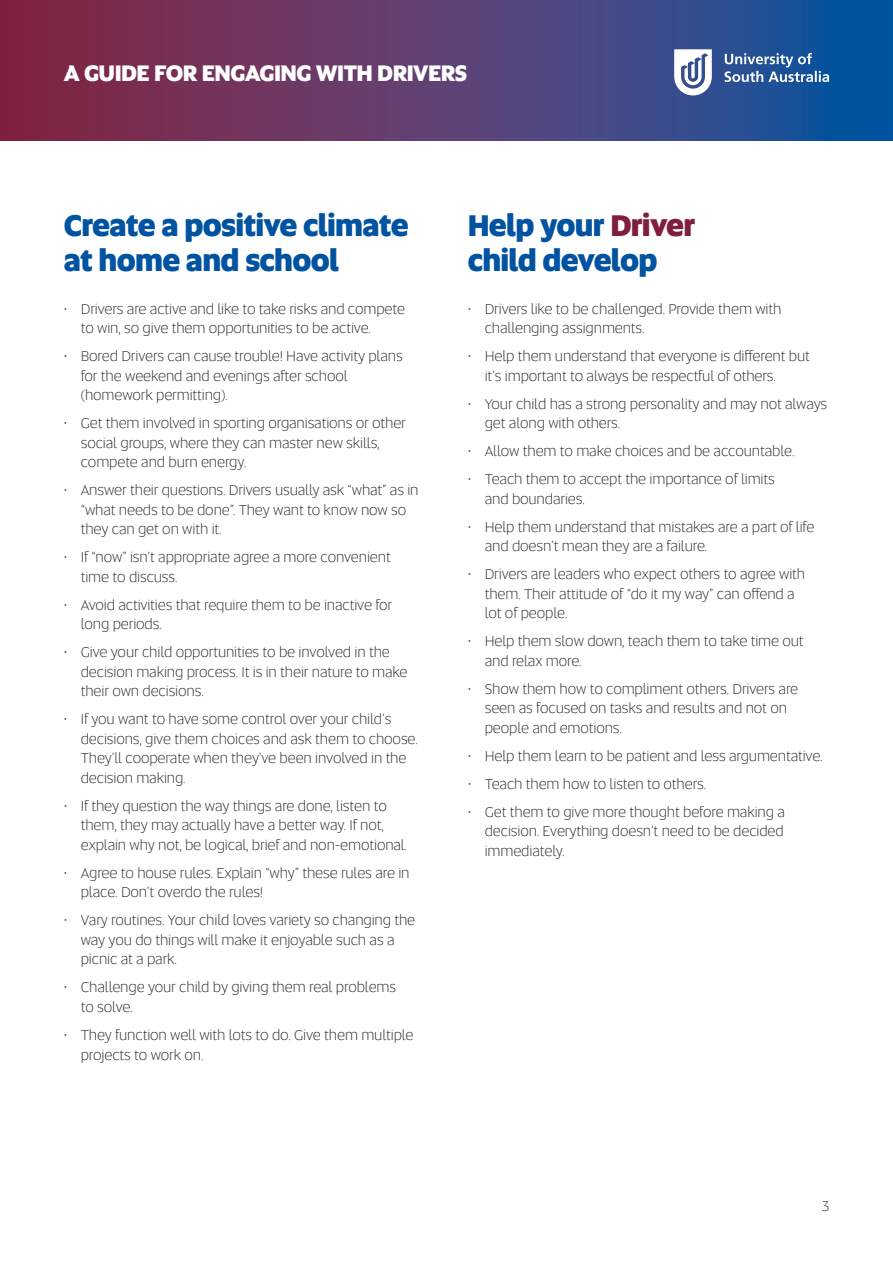
<style>
.page{position:relative;width:893px;height:1263px;background:#fff}
.page>*{position:absolute;margin:0;border:0;box-sizing:border-box;transform-origin:0 0}
.t1{font:800 30px/34.5px "Altis Uni SA";letter-spacing:-.025em;color:#0053a0}
.t2{font:800 22.5px "Altis Uni SA";letter-spacing:-.025em;color:#fff}
.t3{font:300 15px/19.5px "Altis Uni SA";letter-spacing:-.01em;color:#231f20}
.s1{color:#801e3d}
</style>
<div class="page">
<svg style="left:0;top:0;width:893px;height:140px;background:#543e71"></svg>
<svg style="left:724px;top:53px;width:105px;height:29px;background:#557cb1"></svg>
<svg style="left:674px;top:49px;width:38px;height:46px"></svg>
<h2 class="t2" style="left:64px;top:56px;width:405px">A GUIDE FOR ENGAGING WITH DRIVERS</h2>
<h1 class="t1" style="left:64px;top:207px;width:346px">Create a positive climate at home and school</h1>
<p class="t3" style="left:81px;top:299px;width:326px;text-indent:-17px">• Drivers are active and like to take risks and compete to win, so give them opportunities to be active.</p>
<p class="t3" style="left:81px;top:346px;width:323px;text-indent:-17px">• Bored Drivers can cause trouble! Have activity plans for the weekend and evenings after school (homework permitting).</p>
<p class="t3" style="left:81px;top:413px;width:327px;text-indent:-17px">• Get them involved in sporting organisations or other social groups, where they can master new skills, compete and burn energy.</p>
<p class="t3" style="left:81px;top:480px;width:339px;text-indent:-17px">• Answer their questions. Drivers usually ask “what” as in “what needs to be done”. They want to know now so they can get on with it.</p>
<p class="t3" style="left:81px;top:547px;width:311px;text-indent:-17px">• If “now” isn’t appropriate agree a more convenient time to discuss.</p>
<p class="t3" style="left:81px;top:595px;width:313px;text-indent:-17px">• Avoid activities that require them to be inactive for long periods.</p>
<p class="t3" style="left:81px;top:642px;width:328px;text-indent:-17px">• Give your child opportunities to be involved in the decision making process. It is in their nature to make their own decisions.</p>
<p class="t3" style="left:81px;top:709px;width:339px;text-indent:-17px">• If you want to have some control over your child’s decisions, give them choices and ask them to choose.<br>They’ll cooperate when they’ve been involved in the decision making.</p>
<p class="t3" style="left:81px;top:796px;width:328px;text-indent:-17px">• If they question the way things are done, listen to them, they may actually have a better way. If not, explain why not, be logical, brief and non-emotional.</p>
<p class="t3" style="left:81px;top:863px;width:330px;text-indent:-17px">• Agree to house rules. Explain “why” these rules are in place. Don’t overdo the rules!</p>
<p class="t3" style="left:81px;top:910px;width:336px;text-indent:-17px">• Vary routines. Your child loves variety so changing the way you do things will make it enjoyable such as a picnic at a park.</p>
<p class="t3" style="left:81px;top:977px;width:317px;text-indent:-17px">• Challenge your child by giving them real problems to solve.</p>
<p class="t3" style="left:81px;top:1025px;width:334px;text-indent:-17px">• They function well with lots to do. Give them multiple projects to work on.</p>
<h1 class="t1" style="left:468px;top:207px;width:229px">Help your <span class="s1">Driver </span>child develop</h1>
<p class="t3" style="left:485px;top:299px;width:298px;text-indent:-17px">• Drivers like to be challenged. Provide them with challenging assignments.</p>
<p class="t3" style="left:485px;top:346px;width:327px;text-indent:-17px">• Help them understand that everyone is different but it’s important to always be respectful of others.</p>
<p class="t3" style="left:485px;top:394px;width:344px;text-indent:-17px">• Your child has a strong personality and may not always get along with others.</p>
<p class="t3" style="left:468px;top:441px;width:328px">• Allow them to make choices and be accountable.</p>
<p class="t3" style="left:485px;top:469px;width:292px;text-indent:-17px">• Teach them to accept the importance of limits and boundaries.</p>
<p class="t3" style="left:485px;top:517px;width:331px;text-indent:-17px">• Help them understand that mistakes are a part of life and doesn’t mean they are a failure.</p>
<p class="t3" style="left:485px;top:564px;width:322px;text-indent:-17px">• Drivers are leaders who expect others to agree with them. Their attitude of “do it my way” can offend a lot of people.</p>
<p class="t3" style="left:485px;top:631px;width:320px;text-indent:-17px">• Help them slow down, teach them to take time out and relax more.</p>
<p class="t3" style="left:485px;top:679px;width:315px;text-indent:-17px">• Show them how to compliment others. Drivers are seen as focused on tasks and results and not on people and emotions.</p>
<p class="t3" style="left:468px;top:746px;width:356px">• Help them learn to be patient and less argumentative.</p>
<p class="t3" style="left:468px;top:774px;width:240px">• Teach them how to listen to others.</p>
<p class="t3" style="left:485px;top:802px;width:302px;text-align:justify;text-indent:-17px">• Get them to give more thought before making a decision. Everything doesn’t need to be decided immediately.</p>
<p class="t3" style="left:822px;top:1196px;width:9px">3</p>
</div>
